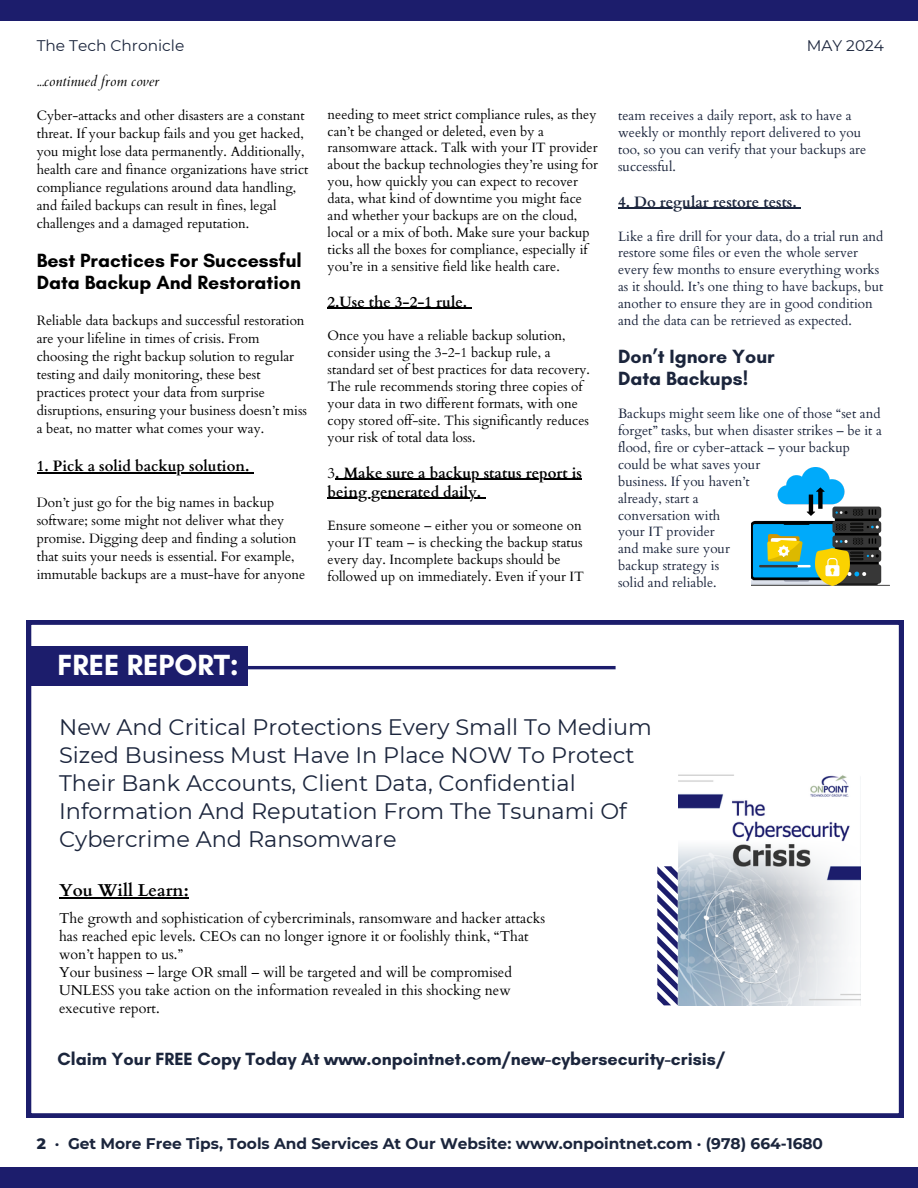
<style>
.page{position:relative;width:918px;height:1188px;background:#fff}
.page>*{position:absolute;margin:0;border:0;box-sizing:border-box;transform-origin:0 0}
.t1{font:700 29.7px "Glacial Indifference";color:#fff}
.t2{font:22.35px/27.8px "Montserrat";color:#1b253c}
.t3{font:700 19.5px/21.3px "Glacial Indifference";color:#000}
.t4{font:700 19.5px/21.3px "Glacial Indifference";color:#1b253c}
.t5{font:700 18px "Glacial Indifference";color:#1b253c}
.t6{font:700 17.25px "Cardo";color:#000}
.t7{font:700 15.45px "Montserrat";color:#1b253c}
.t8{font:15.45px "Montserrat";color:#1b253c}
.t9{font:700 15px "Cardo";color:#000}
.t10{font:700 15px "Cardo";color:#1b253c}
.t11{font:14.25px/18px "Cardo";color:#000}
.t12{font:italic 14.25px "Cardo";color:#000}
.t13{font:13.5px/16.8px "Cardo";color:#000}
.t14{font:13.5px/16.8px "Cardo";color:#1b253c}
.s1{font-weight:400}
.s2{font-weight:800}
</style>
<div class="page">
<div style="left:0;top:1px;width:918px;height:20px;background:#1c1d6c"></div>
<div style="left:0;top:1168px;width:918px;height:20px;background:#1c1d6c"></div>
<svg style="left:27px;top:620px;width:876px;height:498px"></svg>
<hr style="left:248px;top:666px;width:368px;height:3px;background:#1c1d6c">
<div style="left:27px;top:646px;width:221px;height:39px;background:#1c1d6c"></div>
<svg style="left:657px;top:866px;width:21px;height:139px"></svg>
<hr style="left:618px;top:208px;width:179px;height:1px;background:#1b253c">
<img style="left:751px;top:467px;width:138px;height:119px">
<img style="left:678px;top:769px;width:182px;height:237px">
<hr style="left:328px;top:308px;width:139px;height:1px;background:#000">
<hr style="left:335px;top:479px;width:247px;height:1px;background:#000">
<hr style="left:328px;top:498px;width:153px;height:1px;background:#000">
<hr style="left:37px;top:472px;width:213px;height:1px;background:#000">
<hr style="left:59px;top:897px;width:130px;height:2px;background:#000">
<p class="t8" style="left:37px;top:36px;width:149px">The Tech Chronicle</p>
<h6 class="t8" style="left:807px;top:36px;width:79px">MAY 2024</h6>
<p class="t12" style="left:37px;top:72px;width:124px">...continued from cover</p>
<p class="t13" style="left:37px;top:107px;width:273px;line-height:18px">Cyber-attacks and other disasters are a constant threat. If your backup fails and you get hacked, you might lose data permanently. Additionally, health care and finance organizations have strict compliance regulations around data handling, and failed backups can result in fines, legal challenges and a damaged reputation.</p>
<p class="t3" style="left:37px;top:250px;width:267px">Best Practices For Successful<br>Data Backup And Restoration</p>
<h1 class="t13" style="left:37px;top:312px;width:272px;line-height:18px">Reliable data backups and successful restoration are your lifeline in times of crisis. From choosing the right backup solution to regular testing and daily monitoring, these best practices protect your data from surprise disruptions, ensuring your business doesn’t miss a beat, no matter what comes your way.</h1>
<h2 class="t9" style="left:37px;top:456px;width:214px">1. Pick a solid backup solution.</h2>
<h4 class="t13" style="left:37px;top:494px;width:270px;line-height:18px">Don’t just go for the big names in backup software; some might not deliver what they promise. Digging deep and finding a solution that suits your needs is essential. For example, immutable backups are a must-have for anyone</h4>
<p class="t13" style="left:328px;top:106px;width:272px">needing to meet strict compliance rules, as they can’t be changed or deleted, even by a ransomware attack. Talk with your IT provider about the backup technologies they’re using for you, how quickly you can expect to recover data, what kind of downtime you might face and whether your backups are on the cloud, local or a mix of both. Make sure your backup ticks all the boxes for compliance, especially if you’re in a sensitive field like health care.</p>
<p class="t9" style="left:328px;top:292px;width:141px">2.Use the 3-2-1 rule.</p>
<p class="t13" style="left:328px;top:328px;width:264px">Once you have a reliable backup solution, consider using the 3-2-1 backup rule, a standard set of best practices for data recovery.<br>The rule recommends storing three copies of your data in two different formats, with one copy stored off-site. This significantly reduces your risk of total data loss.</p>
<p class="t9" style="left:328px;top:463px;width:256px"><span class="s1">3</span>. Make sure a backup status report is</p>
<p class="t9" style="left:328px;top:482px;width:155px">being generated daily.</p>
<p class="t13" style="left:328px;top:518px;width:257px">Ensure someone – either you or someone on your IT team – is checking the backup status</p>
<p class="t13" style="left:328px;top:552px;width:258px">every day. Incomplete backups should be followed up on immediately. Even if your IT</p>
<p class="t14" style="left:618px;top:108px;width:250px">team receives a daily report, ask to have a weekly or monthly report delivered to you too, so you can verify that your backups are successful.</p>
<h5 class="t10" style="left:618px;top:192px;width:180px">4. Do regular restore tests.</h5>
<p class="t14" style="left:618px;top:228px;width:267px">Like a fire drill for your data, do a trial run and restore some files or even the whole server every few months to ensure everything works as it should. It’s one thing to have backups, but another to ensure they are in good condition and the data can be retrieved as expected.</p>
<p class="t4" style="left:618px;top:346px;width:158px">Don’t Ignore Your<br>Data Backups!</p>
<h3 class="t14" style="left:618px;top:406px;width:265px">Backups might seem like one of those “set and forget” tasks, but when disaster strikes – be it a flood, fire or cyber-attack – your backup could be what saves your</h3>
<p class="t14" style="left:618px;top:473px;width:133px">business. If you haven’t</p>
<h6 class="t14" style="left:618px;top:490px;width:82px">already, start a</h6>
<p class="t14" style="left:618px;top:507px;width:104px">conversation with</p>
<p class="t14" style="left:618px;top:524px;width:98px">your IT provider</p>
<h6 class="t14" style="left:618px;top:541px;width:113px">and make sure your</h6>
<p class="t14" style="left:618px;top:558px;width:103px">backup strategy is</p>
<p class="t14" style="left:618px;top:574px;width:100px">solid and reliable.</p>
<h1 class="t1" style="left:58px;top:647px;width:183px">FREE REPORT:</h1>
<h3 class="t2" style="left:59px;top:714px;width:594px">New And Critical Protections Every Small To Medium Sized Business Must Have In Place NOW To Protect Their Bank Accounts, Client Data, Confidential Information And Reputation From The Tsunami Of Cybercrime And Ransomware</h3>
<p class="t6" style="left:59px;top:879px;width:131px">You Will Learn:</p>
<p class="t11" style="left:59px;top:910px;width:488px">The growth and sophistication of cybercriminals, ransomware and hacker attacks has reached epic levels. CEOs can no longer ignore it or foolishly think, “That won’t happen to us.”</p>
<p class="t11" style="left:59px;top:964px;width:454px;text-align:justify">Your business – large OR small – will be targeted and will be compromised UNLESS you take action on the information revealed in this shocking new executive report.</p>
<h6 class="t5" style="left:58px;top:1048px;width:669px">Claim Your FREE Copy Today At www.onpointnet.com/new-cybersecurity-crisis/</h6>
<h3 class="t7" style="left:37px;top:1134px;width:788px"><span class="s2">2</span> · Get More Free Tips, Tools And Services At Our Website: www.onpointnet.com · (978) 664-1680</h3>
</div>
